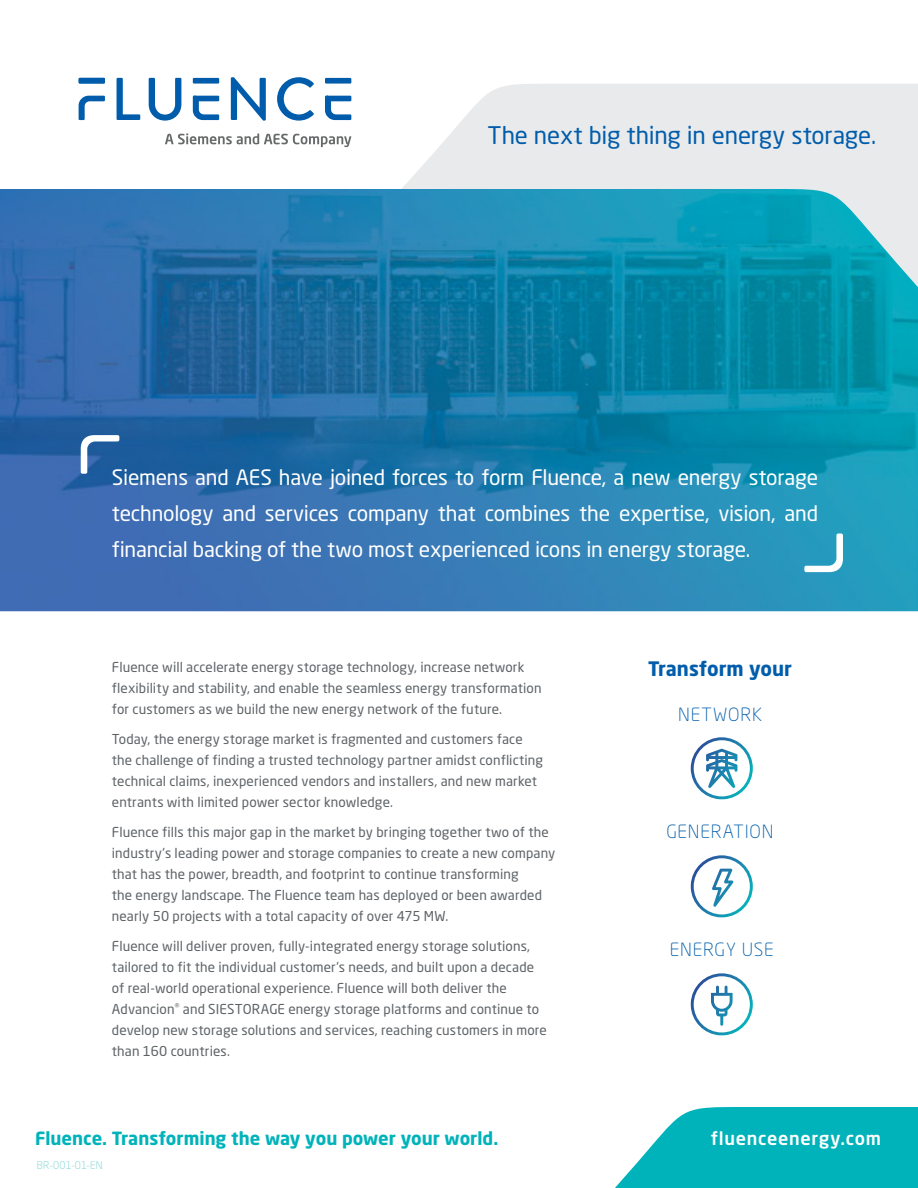
<style>
.page{position:relative;width:918px;height:1188px;background:#fff}
.page>*{position:absolute;margin:0;border:0;box-sizing:border-box;transform-origin:0 0}
.t1{font:24px "Neo Sans Std";letter-spacing:-.005em;color:#015dab}
.t2{font:21px/36px "Neo Sans Std";letter-spacing:-.01em;color:#fff;text-align:justify}
.t3{font:700 19.65px "Neo Sans Std";color:#015dab}
.t4{font:700 18px "Neo Sans Std";color:#00b3ba}
.t5{font:300 18px "Neo Sans Std";letter-spacing:.045em;color:#015dab}
.t6{font:500 18px "Neo Sans Std";letter-spacing:.04em;color:#fff}
.t7{font:13.5px/21px "Neo Sans Std";letter-spacing:.01em;color:#5e6367}
.t8{font:300 10.5px "Neo Sans Std";letter-spacing:.015em;color:#73ccd2}
</style>
<div class="page">
<svg style="left:615px;top:1107px;width:303px;height:81px;background:#1fbcc2"></svg>
<svg style="left:691px;top:737px;width:62px;height:62px"></svg>
<svg style="left:691px;top:855px;width:62px;height:62px"></svg>
<svg style="left:691px;top:973px;width:62px;height:62px"></svg>
<svg style="left:402px;top:84px;width:516px;height:105px;background:#eaebec"></svg>
<img style="left:0;top:189px;width:918px;height:422px">
<svg style="left:81px;top:435px;width:38px;height:39px"></svg>
<svg style="left:804px;top:533px;width:39px;height:39px"></svg>
<svg style="left:165px;top:133px;width:186px;height:14px"></svg>
<svg style="left:231px;top:77px;width:35px;height:44px"></svg>
<svg style="left:117px;top:78px;width:23px;height:42px"></svg>
<svg style="left:149px;top:78px;width:32px;height:43px"></svg>
<svg style="left:277px;top:77px;width:37px;height:44px"></svg>
<svg style="left:79px;top:78px;width:26px;height:6px"></svg>
<svg style="left:79px;top:96px;width:26px;height:24px"></svg>
<svg style="left:193px;top:78px;width:26px;height:6px"></svg>
<svg style="left:193px;top:96px;width:26px;height:24px"></svg>
<svg style="left:325px;top:78px;width:26px;height:6px"></svg>
<svg style="left:325px;top:96px;width:26px;height:24px"></svg>
<h1 class="t1" style="left:487px;top:121px;width:390px">The next big thing in energy storage.</h1>
<h2 class="t2" style="left:112px;top:459px;width:708px">Siemens and AES have joined forces to form Fluence, a new energy storage technology and services company that combines the expertise, vision, and financial backing of the two most experienced icons in energy storage.</h2>
<p class="t7" style="left:112px;top:656px;width:431px">Fluence will accelerate energy storage technology, increase network flexibility and stability, and enable the seamless energy transformation for customers as we build the new energy network of the future.</p>
<p class="t7" style="left:112px;top:728px;width:433px">Today, the energy storage market is fragmented and customers face the challenge of finding a trusted technology partner amidst conflicting technical claims, inexperienced vendors and installers, and new market entrants with limited power sector knowledge.</p>
<p class="t7" style="left:112px;top:821px;width:445px">Fluence fills this major gap in the market by bringing together two of the industry’s leading power and storage companies to create a new company that has the power, breadth, and footprint to continue transforming<br>the energy landscape. The Fluence team has deployed or been awarded nearly 50 projects with a total capacity of over 475 MW.</p>
<p class="t7" style="left:112px;top:935px;width:436px">Fluence will deliver proven, fully-integrated energy storage solutions, tailored to fit the individual customer’s needs, and built upon a decade of real-world operational experience. Fluence will both deliver the Advancion<sup>®</sup> and SIESTORAGE energy storage platforms and continue to develop new storage solutions and services, reaching customers in more than 160 countries.</p>
<h3 class="t3" style="left:648px;top:656px;width:145px">Transform your</h3>
<h3 class="t5" style="left:678px;top:704px;width:85px">NETWORK</h3>
<h3 class="t5" style="left:666px;top:820px;width:109px">GENERATION</h3>
<h3 class="t5" style="left:670px;top:938px;width:106px">ENERGY USE</h3>
<h3 class="t4" style="left:35px;top:1126px;width:465px">Fluence. Transforming the way you power your world.</h3>
<h3 class="t6" style="left:711px;top:1127px;width:172px">fluenceenergy.com</h3>
<p class="t8" style="left:37px;top:1159px;width:68px">BR-001-01-EN</p>
</div>
